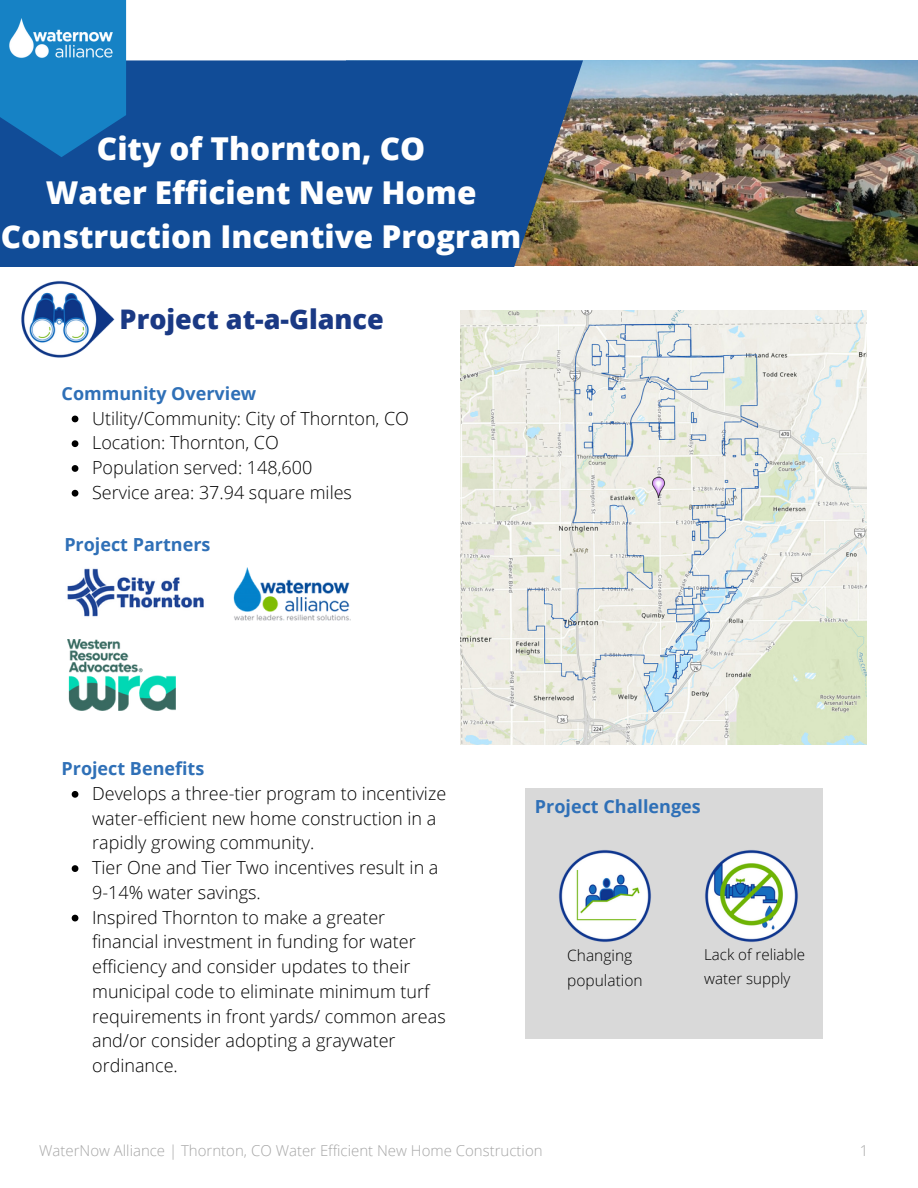
<style>
.page{position:relative;width:918px;height:1188px;background:#fff}
.page>*{position:absolute;margin:0;border:0;box-sizing:border-box;transform-origin:0 0}
.t1{font:800 31.5px/43.8px "Open Sans";color:#fff;text-align:center}
.t2{font:800 27px "Open Sans";color:#1a3984}
.t3{font:300 18px/24.8px "Open Sans";color:#000}
.t4{font:700 18px "Open Sans";color:#2f70b7}
.t5{font:300 15.45px "Open Sans";color:#000}
.t6{font:300 15.15px "Open Sans";color:#000}
.t7{font:300 15px "Open Sans";color:#a6a6a6}
</style>
<div class="page">
<img style="left:583px;top:60px;width:335px;height:205px">
<svg style="left:0;top:60px;width:583px;height:207px;background:#194f93"></svg>
<img style="left:233px;top:567px;width:118px;height:54px">
<img style="left:460px;top:310px;width:407px;height:434px">
<div style="left:525px;top:788px;width:297px;height:251px;background:#d9d9d9"></div>
<svg style="left:0;top:0;width:126px;height:157px;background:#1578bc"></svg>
<img style="left:5px;top:15px;width:113px;height:45px">
<img style="left:21px;top:280px;width:94px;height:78px">
<img style="left:559px;top:850px;width:92px;height:92px">
<img style="left:705px;top:850px;width:93px;height:92px">
<img style="left:67px;top:568px;width:137px;height:49px">
<svg style="left:72px;top:416px;width:6px;height:6px"></svg>
<svg style="left:72px;top:440px;width:6px;height:7px"></svg>
<svg style="left:72px;top:465px;width:6px;height:7px"></svg>
<svg style="left:72px;top:490px;width:6px;height:7px"></svg>
<svg style="left:72px;top:791px;width:6px;height:7px"></svg>
<svg style="left:72px;top:865px;width:6px;height:7px"></svg>
<svg style="left:72px;top:915px;width:6px;height:6px"></svg>
<img style="left:68px;top:640px;width:108px;height:71px">
<p class="t1" style="left:97px;top:126px;width:330px">City of Thornton, CO</p>
<p class="t1" style="left:1px;top:170px;width:522px">Water Efficient New Home<br>Construction Incentive Program</p>
<p class="t2" style="left:120px;top:300px;width:266px">Project at-a-Glance</p>
<p class="t4" style="left:62px;top:381px;width:196px">Community Overview</p>
<p class="t3" style="left:92px;top:405px;width:318px">Utility/Community: City of Thornton, CO</p>
<p class="t3" style="left:92px;top:430px;width:188px">Location: Thornton, CO</p>
<p class="t3" style="left:92px;top:455px;width:222px">Population served: 148,600</p>
<p class="t3" style="left:92px;top:479px;width:261px">Service area: 37.94 square miles</p>
<p class="t4" style="left:64px;top:532px;width:148px">Project Partners</p>
<p class="t4" style="left:62px;top:756px;width:144px">Project Benefits</p>
<p class="t3" style="left:92px;top:781px;width:356px">Develops a three-tier program to incentivize water-efficient new home construction in a rapidly growing community.</p>
<p class="t3" style="left:92px;top:855px;width:348px">Tier One and Tier Two incentives result in a<br>9-14% water savings.</p>
<p class="t3" style="left:92px;top:904px;width:355px">Inspired Thornton to make a greater financial investment in funding for water efficiency and consider updates to their municipal code to eliminate minimum turf requirements in front yards/ common areas and/or consider adopting a graywater ordinance.</p>
<p class="t4" style="left:535px;top:794px;width:167px">Project Challenges</p>
<p class="t5" style="left:567px;top:945px;width:66px">Changing</p>
<p class="t5" style="left:567px;top:969px;width:77px">population</p>
<p class="t6" style="left:704px;top:944px;width:103px">Lack of reliable</p>
<p class="t6" style="left:704px;top:968px;width:88px">water supply</p>
<p class="t7" style="left:39px;top:1140px;width:505px">WaterNow Alliance | Thornton, CO Water Efficient New Home Construction</p>
<p class="t7" style="left:860px;top:1140px;width:10px">1</p>
</div>
